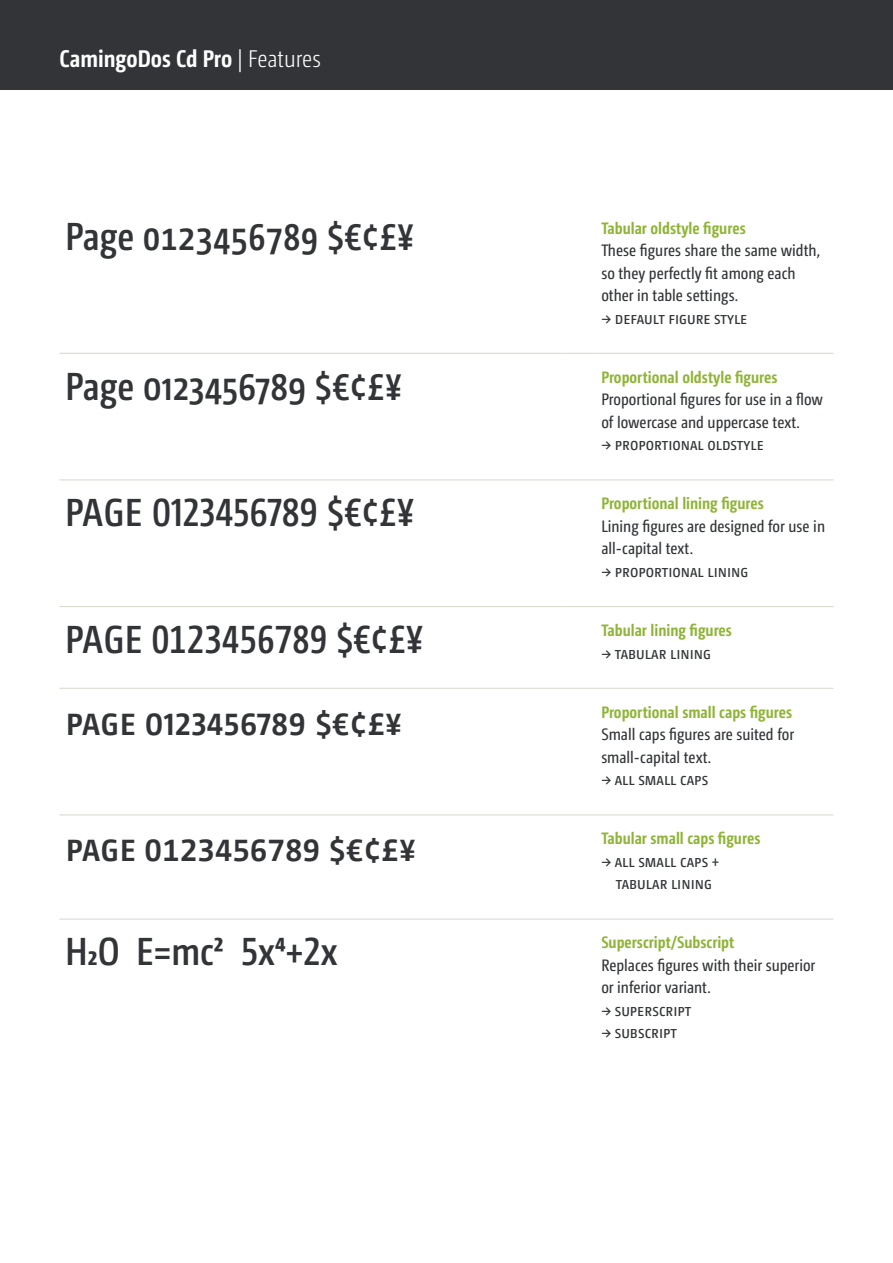
<style>
.page{position:relative;width:893px;height:1263px;background:#fff}
.page>*{position:absolute;margin:0;border:0;box-sizing:border-box;transform-origin:0 0}
.t1{font:600 39px "Camingo Dos Pro Cd";color:#323437}
.t2{font:700 24px "Camingo Dos Pro Cd";color:#fff}
.t3{font:16.5px/22.5px "Camingo Dos Pro Cd";color:#323437}
.t4{font:700 16.5px "Camingo Dos Pro Cd";color:#90b439}
.s1{font-weight:300}
</style>
<div class="page">
<div style="left:0;top:0;width:893px;height:89px;background:#323437"></div>
<hr style="left:60px;top:353px;width:506px;height:1px;background:#d5d7cc">
<svg style="left:566px;top:353px;width:29px;height:1px"></svg>
<hr style="left:595px;top:353px;width:238px;height:1px;background:#d5d7cc">
<hr style="left:60px;top:480px;width:506px;height:1px;background:#d5d7cc">
<svg style="left:566px;top:480px;width:29px;height:1px"></svg>
<hr style="left:595px;top:480px;width:238px;height:1px;background:#d5d7cc">
<hr style="left:60px;top:606px;width:506px;height:1px;background:#d5d7cc">
<svg style="left:566px;top:606px;width:29px;height:1px"></svg>
<hr style="left:595px;top:606px;width:238px;height:1px;background:#d5d7cc">
<hr style="left:60px;top:688px;width:506px;height:1px;background:#d5d7cc">
<svg style="left:566px;top:688px;width:29px;height:1px"></svg>
<hr style="left:595px;top:688px;width:238px;height:1px;background:#d5d7cc">
<hr style="left:60px;top:814px;width:506px;height:1px;background:#d5d7cc">
<svg style="left:566px;top:814px;width:29px;height:1px"></svg>
<hr style="left:595px;top:814px;width:238px;height:1px;background:#d5d7cc">
<hr style="left:60px;top:919px;width:506px;height:1px;background:#d5d7cc">
<svg style="left:566px;top:919px;width:29px;height:1px"></svg>
<hr style="left:595px;top:919px;width:238px;height:1px;background:#d5d7cc">
<p class="t2" style="left:60px;top:44px;width:263px">CamingoDos Cd Pro <span class="s1">| Features</span></p>
<p class="t1" style="left:66px;top:213px;width:350px">Page 0123456789 $€¢£¥</p>
<p class="t4" style="left:601px;top:218px;width:146px">Tabular oldstyle figures</p>
<p class="t3" style="left:601px;top:239px;width:220px">These figures share the same width, so they perfectly fit among each other in table settings.</p>
<p class="t3" style="left:601px;top:306px;width:148px">6 default figure style</p>
<p class="t1" style="left:66px;top:363px;width:338px">Page 0123456789 $€¢£¥</p>
<p class="t4" style="left:601px;top:367px;width:178px">Proportional oldstyle figures</p>
<p class="t3" style="left:601px;top:388px;width:223px">Proportional figures for use in a flow of lowercase and uppercase text.</p>
<p class="t3" style="left:601px;top:433px;width:164px">6 Proportional Oldstyle</p>
<p class="t1" style="left:66px;top:489px;width:350px">Page 0123456789 $€¢£¥</p>
<p class="t4" style="left:601px;top:494px;width:164px">Proportional lining figures</p>
<p class="t3" style="left:601px;top:515px;width:225px">Lining figures are designed for use in all-capital text.</p>
<p class="t3" style="left:601px;top:560px;width:149px">6 Proportional Lining</p>
<p class="t1" style="left:66px;top:616px;width:359px">Page 0123456789 $€¢£¥</p>
<p class="t4" style="left:601px;top:620px;width:132px">Tabular lining figures</p>
<p class="t3" style="left:601px;top:641px;width:111px">6 Tabular Lining</p>
<p class="t1" style="left:66px;top:698px;width:338px">Page 0123456789 $€¢£¥</p>
<p class="t4" style="left:601px;top:702px;width:192px">Proportional small caps figures</p>
<p class="t3" style="left:601px;top:723px;width:194px">Small caps figures are suited for small-capital text.</p>
<p class="t3" style="left:601px;top:768px;width:108px">6 All small caps</p>
<p class="t1" style="left:66px;top:824px;width:352px">Page 0123456789 $€¢£¥</p>
<p class="t4" style="left:601px;top:828px;width:161px">Tabular small caps figures</p>
<p class="t3" style="left:601px;top:850px;width:119px">6 All small caps +</p>
<p class="t3" style="left:616px;top:872px;width:98px">Tabular lining</p>
<p class="t1" style="left:66px;top:928px;width:274px">H2O E=mc2 5x4+2x</p>
<p class="t4" style="left:601px;top:933px;width:134px">Superscript/Subscript</p>
<p class="t3" style="left:601px;top:954px;width:215px">Replaces figures with their superior or inferior variant.</p>
<p class="t3" style="left:601px;top:999px;width:91px">6 Superscript</p>
<p class="t3" style="left:601px;top:1021px;width:77px">6 Subscript</p>
</div>
